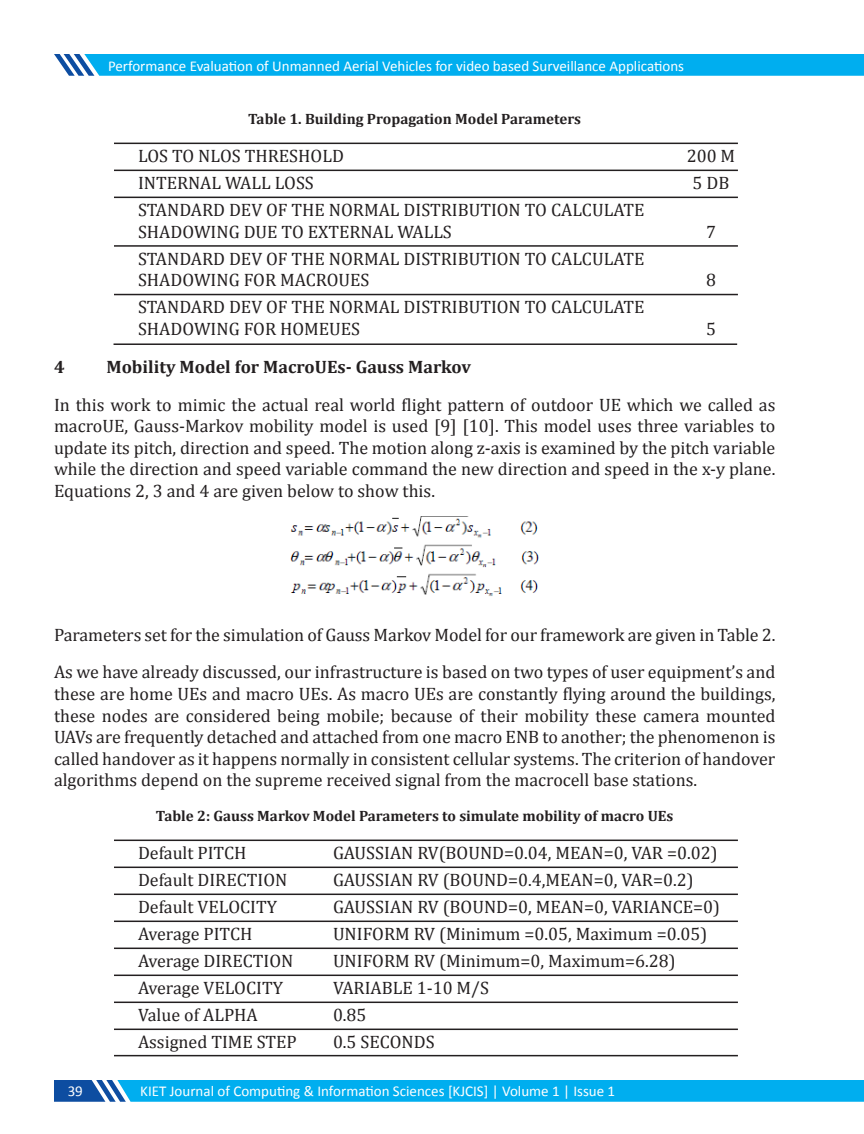
<style>
.page{position:relative;width:864px;height:1134px;background:#fff}
.page>*{position:absolute;margin:0;border:0;box-sizing:border-box;transform-origin:0 0}
.t1{font:18px/21.6px "Cambria";color:#231f20}
.t2{font:700 18px "Cambria";color:#231f20}
.t3{font:15px "Calibri";color:#fff}
.t4{font:700 15px "Cambria";color:#231f20}
</style>
<div class="page">
<svg style="left:54px;top:54px;width:810px;height:22px;background:#09aeed"></svg>
<hr style="left:114px;top:143px;width:624px;height:1px;background:#231f20">
<hr style="left:114px;top:170px;width:624px;height:1px;background:#231f20">
<hr style="left:114px;top:197px;width:624px;height:1px;background:#231f20">
<hr style="left:114px;top:245px;width:624px;height:2px;background:#231f20">
<hr style="left:114px;top:294px;width:624px;height:1px;background:#231f20">
<hr style="left:114px;top:343px;width:623px;height:2px;background:#231f20">
<hr style="left:114px;top:840px;width:624px;height:1px;background:#231f20">
<hr style="left:114px;top:867px;width:624px;height:1px;background:#231f20">
<hr style="left:114px;top:894px;width:624px;height:1px;background:#231f20">
<hr style="left:114px;top:921px;width:624px;height:1px;background:#231f20">
<hr style="left:114px;top:948px;width:624px;height:1px;background:#231f20">
<hr style="left:114px;top:975px;width:624px;height:1px;background:#231f20">
<hr style="left:114px;top:1002px;width:624px;height:1px;background:#231f20">
<hr style="left:114px;top:1029px;width:624px;height:1px;background:#231f20">
<hr style="left:114px;top:1055px;width:624px;height:1px;background:#231f20">
<img style="left:290px;top:517px;width:249px;height:79px">
<svg style="left:54px;top:1080px;width:810px;height:22px;background:#08a9ea"></svg>
<p class="t3" style="left:108px;top:56px;width:578px">Performance Evaluation of Unmanned Aerial Vehicles for video based Surveillance Applications</p>
<p class="t4" style="left:248px;top:109px;width:334px">Table 1. Building Propagation Model Parameters</p>
<p class="t1" style="left:138px;top:145px;width:207px">LOS TO NLOS THRESHOLD</p>
<p class="t1" style="left:687px;top:145px;width:50px">200 M</p>
<p class="t1" style="left:138px;top:172px;width:177px">INTERNAL WALL LOSS</p>
<p class="t1" style="left:693px;top:172px;width:38px">5 DB</p>
<p class="t1" style="left:138px;top:199px;width:508px">STANDARD DEV OF THE NORMAL DISTRIBUTION TO CALCULATE<br>SHADOWING DUE TO EXTERNAL WALLS</p>
<p class="t1" style="left:706px;top:221px;width:11px">7</p>
<p class="t1" style="left:138px;top:248px;width:508px">STANDARD DEV OF THE NORMAL DISTRIBUTION TO CALCULATE<br>SHADOWING FOR MACROUES</p>
<p class="t1" style="left:138px;top:296px;width:508px">STANDARD DEV OF THE NORMAL DISTRIBUTION TO CALCULATE<br>SHADOWING FOR HOMEUES</p>
<p class="t1" style="left:706px;top:269px;width:11px">8</p>
<p class="t1" style="left:706px;top:318px;width:11px">5</p>
<p class="t2" style="left:54px;top:356px;width:12px">4</p>
<p class="t2" style="left:107px;top:356px;width:366px">Mobility Model for MacroUEs- Gauss Markov</p>
<p class="t1" style="left:54px;top:394px;width:723px;text-align:justify">In this work to mimic the actual real world flight pattern of outdoor UE which we called as macroUE, Gauss-Markov mobility model is used [9] [10]. This model uses three variables to update its pitch, direction and speed. The motion along z-axis is examined by the pitch variable while the direction and speed variable command the new direction and speed in the x-y plane.<br>Equations 2, 3 and 4 are given below to show this.</p>
<p class="t1" style="left:54px;top:615px;width:723px;line-height:37.8px">Parameters set for the simulation of Gauss Markov Model for our framework are given in Table 2.<br>As we have already discussed, our infrastructure is based on two types of user equipment’s and</p>
<p class="t1" style="left:54px;top:683px;width:723px;text-align:justify">these are home UEs and macro UEs. As macro UEs are constantly flying around the buildings, these nodes are considered being mobile; because of their mobility these camera mounted UAVs are frequently detached and attached from one macro ENB to another; the phenomenon is called handover as it happens normally in consistent cellular systems. The criterion of handover algorithms depend on the supreme received signal from the macrocell base stations.</p>
<p class="t4" style="left:156px;top:806px;width:519px">Table 2: Gauss Markov Model Parameters to simulate mobility of macro UEs</p>
<p class="t1" style="left:138px;top:842px;width:110px">Default PITCH</p>
<p class="t1" style="left:333px;top:842px;width:386px">GAUSSIAN RV(BOUND=0.04, MEAN=0, VAR =0.02)</p>
<p class="t1" style="left:138px;top:869px;width:151px">Default DIRECTION</p>
<p class="t1" style="left:333px;top:869px;width:362px">GAUSSIAN RV (BOUND=0.4,MEAN=0, VAR=0.2)</p>
<p class="t1" style="left:138px;top:896px;width:140px">Default VELOCITY</p>
<p class="t1" style="left:333px;top:896px;width:389px">GAUSSIAN RV (BOUND=0, MEAN=0, VARIANCE=0)</p>
<p class="t1" style="left:138px;top:923px;width:116px">Average PITCH</p>
<p class="t1" style="left:333px;top:923px;width:376px">UNIFORM RV (Minimum =0.05, Maximum =0.05)</p>
<p class="t1" style="left:138px;top:950px;width:157px">Average DIRECTION</p>
<p class="t1" style="left:333px;top:950px;width:344px">UNIFORM RV (Minimum=0, Maximum=6.28)</p>
<p class="t1" style="left:138px;top:977px;width:146px">Average VELOCITY</p>
<p class="t1" style="left:333px;top:977px;width:158px">VARIABLE 1-10 M/S</p>
<p class="t1" style="left:138px;top:1004px;width:121px">Value of ALPHA</p>
<p class="t1" style="left:333px;top:1004px;width:35px">0.85</p>
<p class="t1" style="left:138px;top:1031px;width:160px">Assigned TIME STEP</p>
<p class="t1" style="left:333px;top:1031px;width:103px">0.5 SECONDS</p>
<p class="t3" style="left:68px;top:1081px;width:17px">39</p>
<p class="t3" style="left:140px;top:1081px;width:476px">KIET Journal of Computing &amp; Information Sciences [KJCIS] | Volume 1 | Issue 1</p>
</div>
